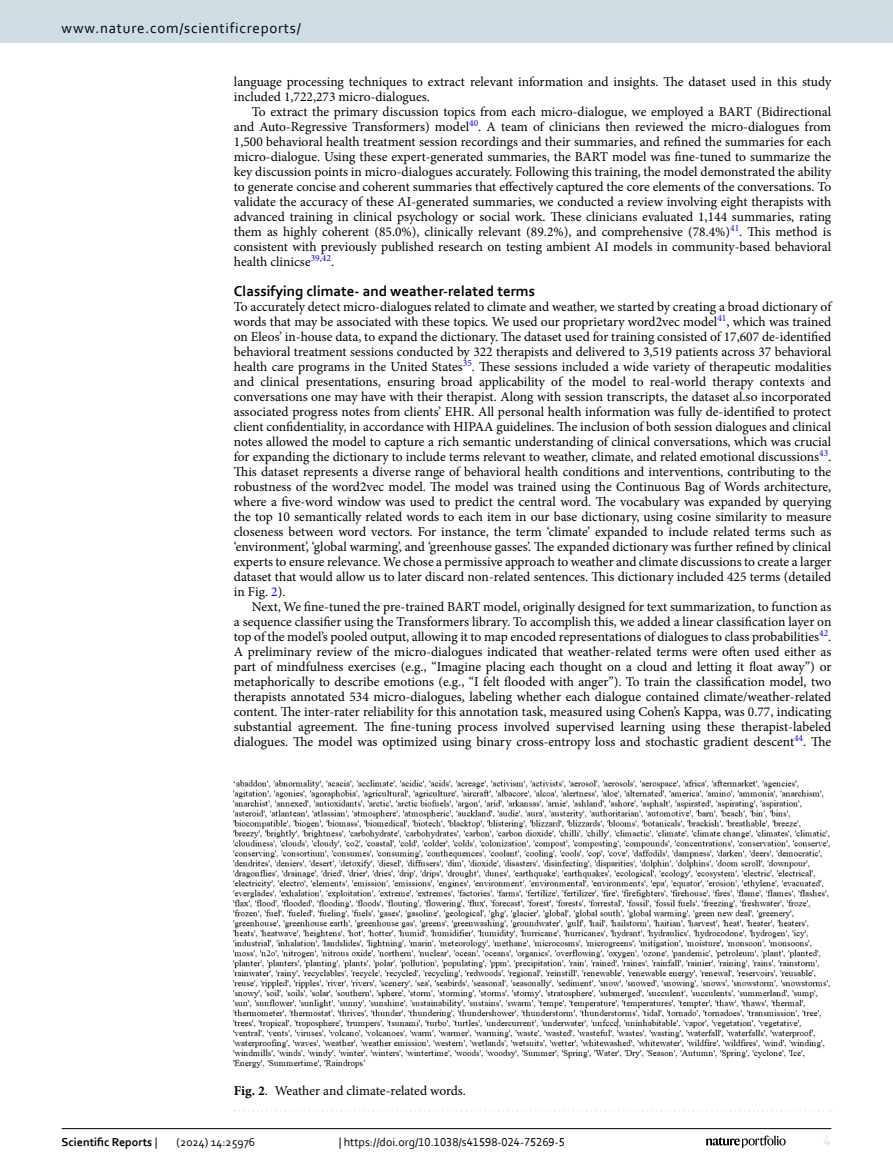
<style>
.page{position:relative;width:893px;height:1174px;background:#fff}
.page>*{position:absolute;margin:0;border:0;box-sizing:border-box;transform-origin:0 0}
.Head_2{font:700 15px "Corbel";color:#000}
.t1{font:15px "Corbel";letter-spacing:.05em;color:#000}
.t2{font:15px "Corbel";color:#d9e4eb}
.Body_Text_Indent{font:13.5px/15px "Minion Pro";color:#000;text-align:justify}
.Body_Text{font:13.5px/15px "Minion Pro";color:#000;text-align:justify}
.Figure_Caption{font:13.5px "Minion Pro";letter-spacing:-.005em;color:#000}
.t3{font:12px "Corbel";color:#000}
.t4{font:700 12px "Corbel";color:#000}
.s1{color:#00f}
.s2{font-weight:700}
.s3{font-weight:400}
</style>
<div class="page">
<img style="left:234px;top:781px;width:595px;height:286px">
<svg style="left:235px;top:1110px;width:597px;height:1px"></svg>
<hr style="left:62px;top:1128px;width:769px;height:1px;background:#000">
<svg style="left:706px;top:1135px;width:80px;height:12px"></svg>
<div style="left:0;top:0;width:893px;height:43px;background:#cedde4"></div>
<p class="t1" style="left:62px;top:18px;width:241px">www.nature.com/scientificreports/</p>
<p class="Body_Text_Indent" style="left:234px;top:74px;width:599px">language processing techniques to extract relevant information and insights. The dataset used in this study included 1,722,273 micro-dialogues.</p>
<p class="Body_Text_Indent" style="left:234px;top:104px;width:599px;text-indent:18px">To extract the primary discussion topics from each micro-dialogue, we employed a BART (Bidirectional and Auto-Regressive Transformers) model<sup>40</sup>. A team of clinicians then reviewed the micro-dialogues from 1,500 behavioral health treatment session recordings and their summaries, and refined the summaries for each micro-dialogue. Using these expert-generated summaries, the BART model was fine-tuned to summarize the key discussion points in micro-dialogues accurately. Following this training, the model demonstrated the ability to generate concise and coherent summaries that effectively captured the core elements of the conversations. To validate the accuracy of these AI-generated summaries, we conducted a review involving eight therapists with advanced training in clinical psychology or social work. These clinicians evaluated 1,144 summaries, rating them as highly coherent (85.0%), clinically relevant (89.2%), and comprehensive (78.4%)<sup>41</sup>. This method is consistent with previously published research on testing ambient AI models in community-based behavioral health clinicse<sup>39</sup><sup>,</sup><sup>42</sup>.</p>
<p class="Head_2" style="left:234px;top:281px;width:303px">Classifying climate- and weather-related terms</p>
<p class="Body_Text" style="left:234px;top:299px;width:599px">To accurately detect micro-dialogues related to climate and weather, we started by creating a broad dictionary of words that may be associated with these topics. We used our proprietary word2vec model<sup>41</sup>, which was trained on Eleos’ in-house data, to expand the dictionary. The dataset used for training consisted of 17,607 de-identified behavioral treatment sessions conducted by 322 therapists and delivered to 3,519 patients across 37 behavioral health care programs in the United States<sup>35</sup>. These sessions included a wide variety of therapeutic modalities and clinical presentations, ensuring broad applicability of the model to real-world therapy contexts and conversations one may have with their therapist. Along with session transcripts, the dataset al.so incorporated associated progress notes from clients’ EHR. All personal health information was fully de-identified to protect client confidentiality, in accordance with HIPAA guidelines. The inclusion of both session dialogues and clinical notes allowed the model to capture a rich semantic understanding of clinical conversations, which was crucial for expanding the dictionary to include terms relevant to weather, climate, and related emotional discussions<sup>43</sup>.<br>This dataset represents a diverse range of behavioral health conditions and interventions, contributing to the robustness of the word2vec model. The model was trained using the Continuous Bag of Words architecture, where a five-word window was used to predict the central word. The vocabulary was expanded by querying the top 10 semantically related words to each item in our base dictionary, using cosine similarity to measure closeness between word vectors. For instance, the term ‘climate’ expanded to include related terms such as ‘environment’, ‘global warming’, and ‘greenhouse gasses’. The expanded dictionary was further refined by clinical experts to ensure relevance. We chose a permissive approach to weather and climate discussions to create a larger dataset that would allow us to later discard non-related sentences. This dictionary included 425 terms (detailed in Fig. <span class="s1">2</span>).</p>
<p class="Body_Text_Indent" style="left:234px;top:599px;width:599px;text-indent:18px">Next, We fine-tuned the pre-trained BART model, originally designed for text summarization, to function as a sequence classifier using the Transformers library. To accomplish this, we added a linear classification layer on top of the model’s pooled output, allowing it to map encoded representations of dialogues to class probabilities<sup>42</sup>.<br>A preliminary review of the micro-dialogues indicated that weather-related terms were often used either as part of mindfulness exercises (e.g., “Imagine placing each thought on a cloud and letting it float away”) or metaphorically to describe emotions (e.g., “I felt flooded with anger”). To train the classification model, two therapists annotated 534 micro-dialogues, labeling whether each dialogue contained climate/weather-related content. The inter-rater reliability for this annotation task, measured using Cohen’s Kappa, was 0.77, indicating substantial agreement. The fine-tuning process involved supervised learning using these therapist-labeled dialogues. The model was optimized using binary cross-entropy loss and stochastic gradient descent<sup>44</sup>. The</p>
<p class="Figure_Caption" style="left:234px;top:1082px;width:234px"><span class="s2">Fig. 2</span>. Weather and climate-related words.</p>
<p class="t4" style="left:62px;top:1134px;width:97px">Scientific Reports <span class="s3">|</span></p>
<p class="t3" style="left:177px;top:1134px;width:80px">(2024) 14:25976</p>
<p class="t3" style="left:339px;top:1134px;width:228px">| https://doi.org/10.1038/s41598-024-75269-5</p>
<p class="t2" style="left:824px;top:1132px;width:9px">4</p>
</div>
